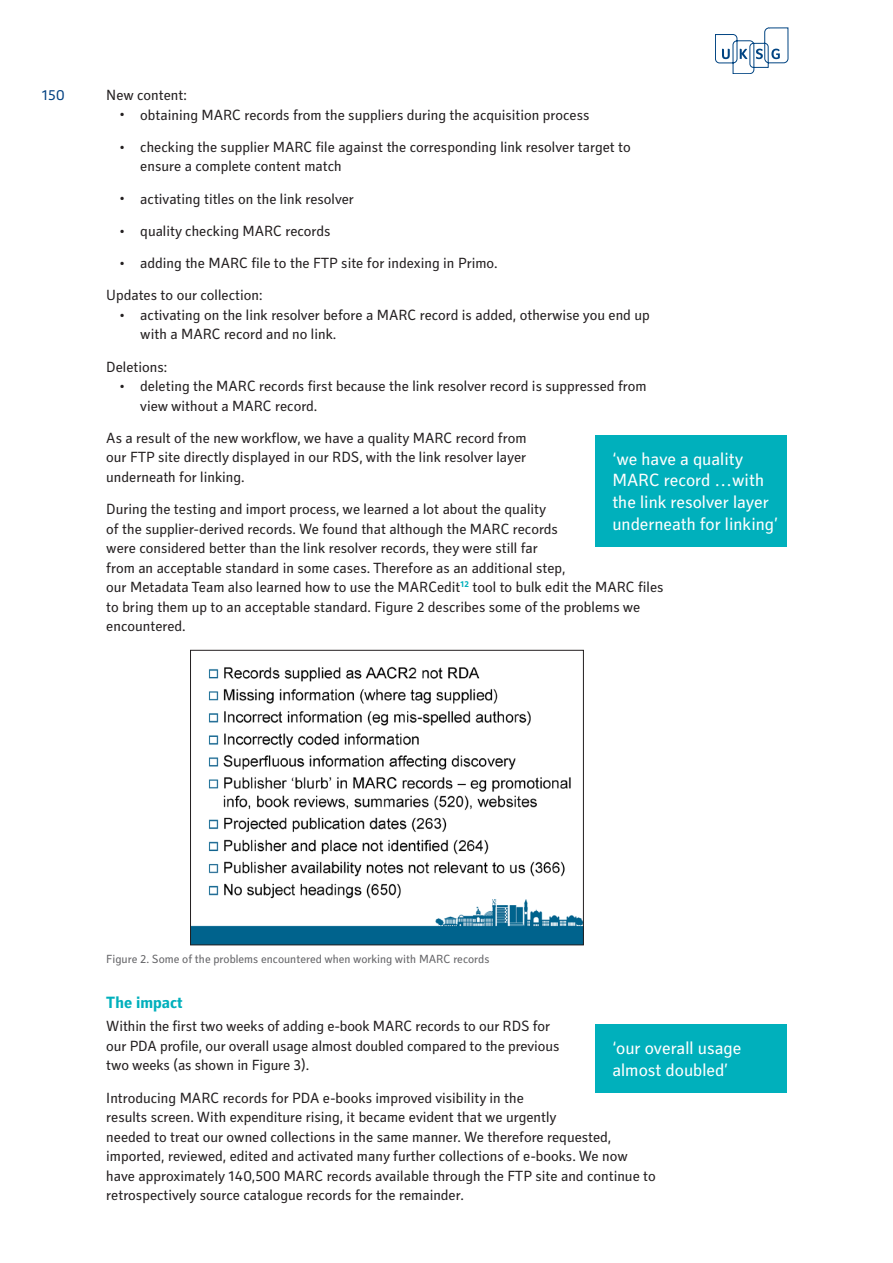
<style>
.page{position:relative;width:893px;height:1263px;background:#fff}
.page>*{position:absolute;margin:0;border:0;box-sizing:border-box;transform-origin:0 0}
.Stand_out_quote{font:18px/21.6px "Secca Std";color:#fff}
.B-Style_Heading{font:700 16.5px "Secca Std";color:#00b0bc}
.Body{font:15px/19.5px "Secca Std";color:#231f20}
.Bulleted_List{font:15px/19.5px "Secca Std";color:#231f20}
.t1{font:15px "Secca Std";color:#014081}
.t2{font:12px "Secca Std";color:#636366}
.s1{font-size:27px}
</style>
<div class="page">
<svg style="left:715px;top:28px;width:73px;height:46px"></svg>
<div style="left:595px;top:435px;width:192px;height:112px;background:#00b0bc"></div>
<img style="left:192px;top:666px;width:390px;height:277px">
<div style="left:190px;top:650px;width:394px;height:295px;border:1px solid #231f20"></div>
<div style="left:595px;top:1024px;width:192px;height:69px;background:#00b0bc"></div>
<p class="t1" style="left:42px;top:87px;width:24px">150</p>
<p class="Body" style="left:106px;top:86px;width:82px">New content:</p>
<p class="Bulleted_List" style="left:119px;top:105px;width:472px"><span class="s1">·</span> obtaining MARC records from the suppliers during the acquisition process</p>
<p class="Bulleted_List" style="left:140px;top:138px;width:492px;text-indent:-21px"><span class="s1">·</span> checking the supplier MARC file against the corresponding link resolver target to ensure a complete content match</p>
<p class="Bulleted_List" style="left:119px;top:189px;width:236px"><span class="s1">·</span> activating titles on the link resolver</p>
<p class="Bulleted_List" style="left:119px;top:222px;width:213px"><span class="s1">·</span> quality checking MARC records</p>
<p class="Bulleted_List" style="left:119px;top:254px;width:380px"><span class="s1">·</span> adding the MARC file to the FTP site for indexing in Primo.</p>
<p class="Body" style="left:106px;top:286px;width:158px">Updates to our collection:</p>
<p class="Bulleted_List" style="left:140px;top:306px;width:511px;text-indent:-21px"><span class="s1">·</span> activating on the link resolver before a MARC record is added, otherwise you end up with a MARC record and no link.</p>
<p class="Body" style="left:106px;top:357px;width:62px">Deletions:</p>
<p class="Bulleted_List" style="left:140px;top:377px;width:508px;text-indent:-21px"><span class="s1">·</span> deleting the MARC records first because the link resolver record is suppressed from view without a MARC record.</p>
<p class="Body" style="left:106px;top:429px;width:422px;text-align:justify">As a result of the new workflow, we have a quality MARC record from our FTP site directly displayed in our RDS, with the link resolver layer underneath for linking.</p>
<p class="Body" style="left:106px;top:500px;width:559px">During the testing and import process, we learned a lot about the quality<br>of the supplier-derived records. We found that although the MARC records<br>were considered better than the link resolver records, they were still far<br>from an acceptable standard in some cases. Therefore as an additional step,<br>our Metadata Team also learned how to use the MARCedit<sup>12</sup> tool to bulk edit the MARC files to bring them up to an acceptable standard. Figure 2 describes some of the problems we encountered.</p>
<p class="Stand_out_quote" style="left:612px;top:449px;width:167px">‘we have a quality<br>MARC record …with the link resolver layer underneath for linking’</p>
<p class="t2" style="left:106px;top:952px;width:385px">Figure 2. Some of the problems encountered when working with MARC records</p>
<p class="B-Style_Heading" style="left:106px;top:993px;width:78px">The impact</p>
<p class="Body" style="left:106px;top:1017px;width:455px">Within the first two weeks of adding e-book MARC records to our RDS for our PDA profile, our overall usage almost doubled compared to the previous two weeks (as shown in Figure 3).</p>
<p class="Body" style="left:106px;top:1088px;width:551px">Introducing MARC records for PDA e-books improved visibility in the<br>results screen. With expenditure rising, it became evident that we urgently<br>needed to treat our owned collections in the same manner. We therefore requested, imported, reviewed, edited and activated many further collections of e-books. We now have approximately 140,500 MARC records available through the FTP site and continue to retrospectively source catalogue records for the remainder.</p>
<p class="Stand_out_quote" style="left:612px;top:1038px;width:130px">‘our overall usage almost doubled’</p>
</div>
